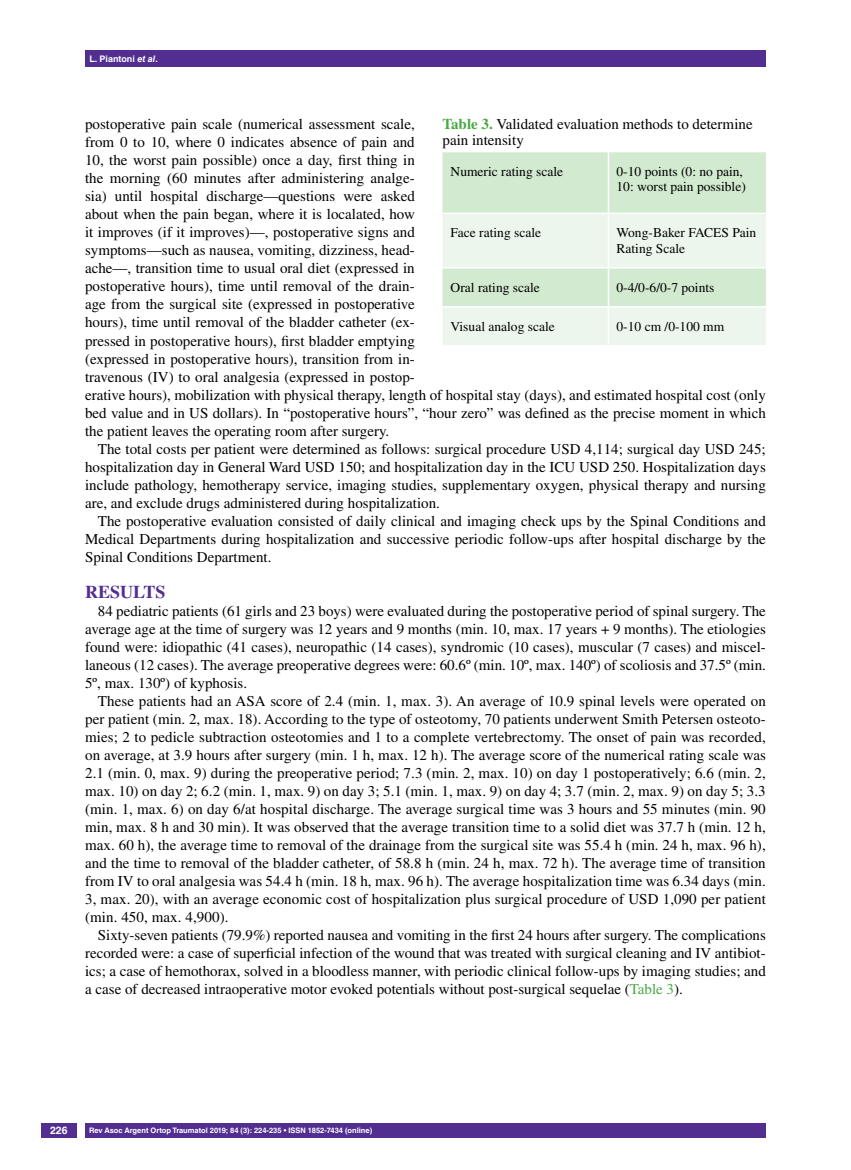
<style>
.page{position:relative;width:851px;height:1170px;background:#fff}
.page>*{position:absolute;margin:0;border:0;box-sizing:border-box;transform-origin:0 0}
.t1{font:700 18px "Times LT Std";color:#522e91}
.t2{font:15px/18px "Times LT Std";color:#000;text-align:justify}
.t3{font:13.5px/15.5px "Times LT Std";color:#000}
.t4{font:700 10.5px "Helvetica LT Std";color:#fff}
.t5{font:700 9px "Helvetica LT Std";color:#fff}
.t6{font:700 7.5px "Helvetica LT Std";color:#fff}
.s1{font-style:italic}
.s2{font-weight:700;color:#49a942}
.s3{color:#49a942}
</style>
<div class="page">
<div style="left:41px;top:1123px;width:36px;height:14px;background:#522e91"></div>
<div style="left:85px;top:50px;width:680px;height:17px;background:#522e91"></div>
<div style="left:85px;top:1123px;width:680px;height:14px;background:#522e91"></div>
<div style="left:442px;top:152px;width:323px;height:60px;background:#d2ead0"></div>
<svg style="left:442px;top:214px;width:323px;height:131px;background:#e5f2e4"></svg>
<hr style="left:607px;top:152px;width:2px;height:60px;background:#fff">
<hr style="left:607px;top:214px;width:2px;height:53px;background:#fff">
<hr style="left:442px;top:267px;width:166px;height:1px;background:#fff">
<hr style="left:608px;top:267px;width:157px;height:1px;background:#fff">
<hr style="left:607px;top:268px;width:2px;height:38px;background:#fff">
<hr style="left:442px;top:306px;width:166px;height:1px;background:#fff">
<hr style="left:608px;top:306px;width:157px;height:1px;background:#fff">
<hr style="left:607px;top:307px;width:2px;height:38px;background:#fff">
<p class="t5" style="left:89px;top:53px;width:70px">L. Piantoni <span class="s1">et al</span>.</p>
<p class="t2" style="left:442px;top:116px;width:311px;line-height:15.5px"><span class="s2">TABLE 3.</span> Validated evaluation methods to determine pain intensity</p>
<p class="t3" style="left:450px;top:163px;width:114px">Numeric rating scale</p>
<p class="t3" style="left:616px;top:163px;width:131px">0-10 points (0: no pain,<br>10: worst pain possible)</p>
<p class="t3" style="left:450px;top:225px;width:92px">Face rating scale</p>
<p class="t3" style="left:616px;top:225px;width:141px">Wong-Baker FACES Pain<br>Rating Scale</p>
<p class="t3" style="left:450px;top:279px;width:91px">Oral rating scale</p>
<p class="t3" style="left:616px;top:279px;width:99px">0-4/0-6/0-7 points</p>
<p class="t3" style="left:450px;top:318px;width:106px">Visual analog scale</p>
<p class="t3" style="left:616px;top:318px;width:109px">0-10 cm /0-100 mm</p>
<p class="t2" style="left:85px;top:115px;width:682px;text-align:left">postoperative pain scale (numerical assessment scale,<br>from 0 to 10, where 0 indicates absence of pain and<br>10, the worst pain possible) once a day, first thing in<br>the morning (60 minutes after administering analge-<br>sia) until hospital discharge—questions were asked<br>about when the pain began, where it is localated, how<br>it improves (if it improves)—, postoperative signs and<br>symptoms—such as nausea, vomiting, dizziness, head-<br>ache—, transition time to usual oral diet (expressed in<br>postoperative hours), time until removal of the drain-<br>age from the surgical site (expressed in postoperative<br>hours), time until removal of the bladder catheter (ex-<br>pressed in postoperative hours), first bladder emptying<br>(expressed in postoperative hours), transition from in-<br>travenous (IV) to oral analgesia (expressed in postop-<br>erative hours), mobilization with physical therapy, length of hospital stay (days), and estimated hospital cost (only bed value and in US dollars). In “postoperative hours”, “hour zero” was defined as the precise moment in which the patient leaves the operating room after surgery.</p>
<p class="t2" style="left:85px;top:439px;width:682px;text-indent:13px">The total costs per patient were determined as follows: surgical procedure USD 4,114; surgical day USD 245; hospitalization day in General Ward USD 150; and hospitalization day in the ICU USD 250. Hospitalization days include pathology, hemotherapy service, imaging studies, supplementary oxygen, physical therapy and nursing are, and exclude drugs administered during hospitalization.</p>
<p class="t2" style="left:85px;top:511px;width:682px;text-indent:13px">The postoperative evaluation consisted of daily clinical and imaging check ups by the Spinal Conditions and Medical Departments during hospitalization and successive periodic follow-ups after hospital discharge by the Spinal Conditions Department.</p>
<p class="t1" style="left:85px;top:580px;width:82px">RESULTS</p>
<p class="t2" style="left:85px;top:601px;width:682px;text-indent:13px">84 pediatric patients (61 girls and 23 boys) were evaluated during the postoperative period of spinal surgery. The average age at the time of surgery was 12 years and 9 months (min. 10, max. 17 years + 9 months). The etiologies found were: idiopathic (41 cases), neuropathic (14 cases), syndromic (10 cases), muscular (7 cases) and miscel&shy;laneous (12 cases). The average preoperative degrees were: 60.6º (min. 10º, max. 140º) of scoliosis and 37.5º (min.<br>5º, max. 130º) of kyphosis.</p>
<p class="t2" style="left:85px;top:691px;width:682px;text-indent:13px">These patients had an ASA score of 2.4 (min. 1, max. 3). An average of 10.9 spinal levels were operated on per patient (min. 2, max. 18). According to the type of osteotomy, 70 patients underwent Smith Petersen osteoto&shy;mies; 2 to pedicle subtraction osteotomies and 1 to a complete vertebrectomy. The onset of pain was recorded, on average, at 3.9 hours after surgery (min. 1 h, max. 12 h). The average score of the numerical rating scale was 2.1 (min. 0, max. 9) during the preoperative period; 7.3 (min. 2, max. 10) on day 1 postoperatively; 6.6 (min. 2, max. 10) on day 2; 6.2 (min. 1, max. 9) on day 3; 5.1 (min. 1, max. 9) on day 4; 3.7 (min. 2, max. 9) on day 5; 3.3 (min. 1, max. 6) on day 6/at hospital discharge. The average surgical time was 3 hours and 55 minutes (min. 90 min, max. 8 h and 30 min). It was observed that the average transition time to a solid diet was 37.7 h (min. 12 h, max. 60 h), the average time to removal of the drainage from the surgical site was 55.4 h (min. 24 h, max. 96 h), and the time to removal of the bladder catheter, of 58.8 h (min. 24 h, max. 72 h). The average time of transition from IV to oral analgesia was 54.4 h (min. 18 h, max. 96 h). The average hospitalization time was 6.34 days (min.<br>3, max. 20), with an average economic cost of hospitalization plus surgical procedure of USD 1,090 per patient (min. 450, max. 4,900).</p>
<p class="t2" style="left:85px;top:925px;width:682px;text-indent:13px">Sixty-seven patients (79.9%) reported nausea and vomiting in the first 24 hours after surgery. The complications recorded were: a case of superficial infection of the wound that was treated with surgical cleaning and IV antibiot&shy;ics; a case of hemothorax, solved in a bloodless manner, with periodic clinical follow-ups by imaging studies; and a case of decreased intraoperative motor evoked potentials without post-surgical sequelae (<span class="s3">Table 3</span>).</p>
<p class="t4" style="left:50px;top:1124px;width:19px">226</p>
<p class="t6" style="left:89px;top:1125px;width:284px">Rev Asoc Argent Ortop Traumatol 2019; 84 (3): 224-235 • ISSN 1852-7434 (online)</p>
</div>
